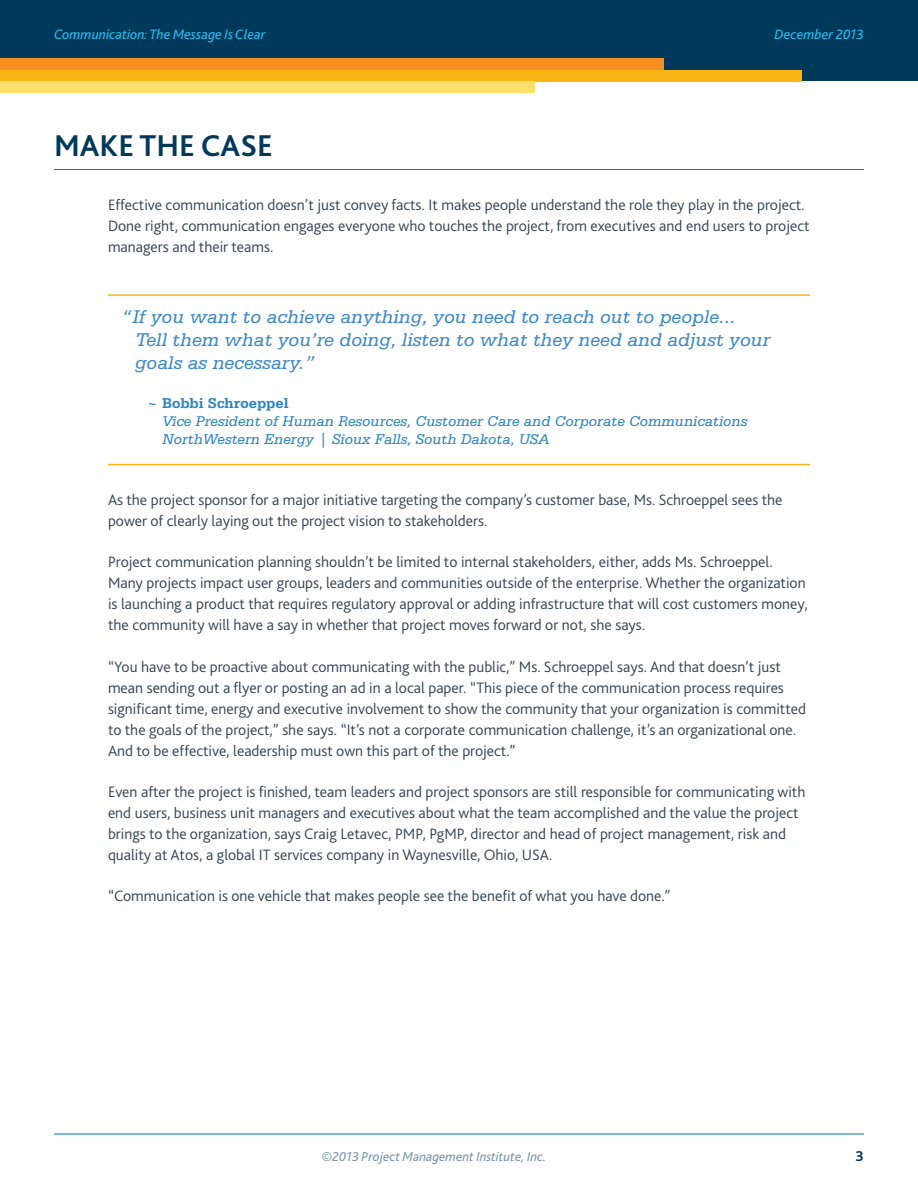
<style>
.page{position:relative;width:918px;height:1188px;background:#fff}
.page>*{position:absolute;margin:0;border:0;box-sizing:border-box;transform-origin:0 0}
.Heading_1{font:700 31.5px "Bliss 2";color:#00395c}
.quote{font:italic 19.5px/23.2px "Serifa Std";color:#3d88c8}
.Body{font:300 15.75px/21px "Bliss 2";color:#334150}
.t1{font:italic 15px/18px "Serifa Std";color:#2a83c5}
.t2{font:700 15px "Bliss 2";color:#00395c}
.t3{font:italic 14.25px "Bliss 2";color:#26bff0}
.t4{font:italic 13.5px "Bliss 2";color:#7994b0}
.s1{font-family:"Bliss 2"}
.s2{font-weight:700;font-style:normal}
</style>
<div class="page">
<div style="left:0;top:0;width:918px;height:81px;background:#00395c"></div>
<div style="left:0;top:58px;width:663px;height:12px;background:#f68f1e"></div>
<div style="left:0;top:70px;width:802px;height:11px;background:#fbb416"></div>
<div style="left:0;top:81px;width:535px;height:12px;background:#ffe068"></div>
<hr style="left:54px;top:1134px;width:810px;height:1px;background:#0072bc">
<hr style="left:54px;top:169px;width:810px;height:1px;background:#0072bc">
<hr style="left:108px;top:294px;width:702px;height:2px;background:#fbb416">
<hr style="left:108px;top:464px;width:702px;height:1px;background:#fbb416">
<p class="t3" style="left:54px;top:25px;width:213px">Communication: The Message Is Clear</p>
<p class="t3" style="left:775px;top:25px;width:91px">December 2013</p>
<p class="Heading_1" style="left:54px;top:126px;width:220px">MAKE THE CASE</p>
<p class="Body" style="left:108px;top:194px;width:703px">Effective communication doesn’t just convey facts. It makes people understand the role they play in the project.<br>Done right, communication engages everyone who touches the project, from executives and end users to project managers and their teams.</p>
<p class="quote" style="left:135px;top:305px;width:637px;text-indent:-14px">“If you want to achieve anything, you need to reach out to people...<br>Tell them what you’re doing, listen to what they need and adjust your goals as necessary.”</p>
<p class="t1" style="left:162px;top:394px;width:587px;text-indent:-14px"><span class="s1">~</span> <span class="s2">Bobbi Schroeppel<br></span>Vice President of Human Resources, Customer Care and Corporate Communications<br>NorthWestern Energy | Sioux Falls, South Dakota, USA</p>
<p class="Body" style="left:108px;top:489px;width:676px">As the project sponsor for a major initiative targeting the company’s customer base, Ms. Schroeppel sees the power of clearly laying out the project vision to stakeholders.</p>
<p class="Body" style="left:108px;top:551px;width:701px">Project communication planning shouldn’t be limited to internal stakeholders, either, adds Ms. Schroeppel.<br>Many projects impact user groups, leaders and communities outside of the enterprise. Whether the organization is launching a product that requires regulatory approval or adding infrastructure that will cost customers money, the community will have a say in whether that project moves forward or not, she says.</p>
<p class="Body" style="left:108px;top:655px;width:700px">“You have to be proactive about communicating with the public,” Ms. Schroeppel says. And that doesn’t just mean sending out a flyer or posting an ad in a local paper. “This piece of the communication process requires significant time, energy and executive involvement to show the community that your organization is committed to the goals of the project,” she says. “It’s not a corporate communication challenge, it’s an organizational one.<br>And to be effective, leadership must own this part of the project.”</p>
<p class="Body" style="left:108px;top:781px;width:699px">Even after the project is finished, team leaders and project sponsors are still responsible for communicating with end users, business unit managers and executives about what the team accomplished and the value the project brings to the organization, says Craig Letavec, PMP, PgMP, director and head of project management, risk and quality at Atos, a global IT services company in Waynesville, Ohio, USA.</p>
<p class="Body" style="left:108px;top:885px;width:564px">“Communication is one vehicle that makes people see the benefit of what you have done.”</p>
<p class="t4" style="left:322px;top:1148px;width:226px">©2013 Project Management Institute, Inc.</p>
<p class="t2" style="left:856px;top:1147px;width:10px">3</p>
</div>
